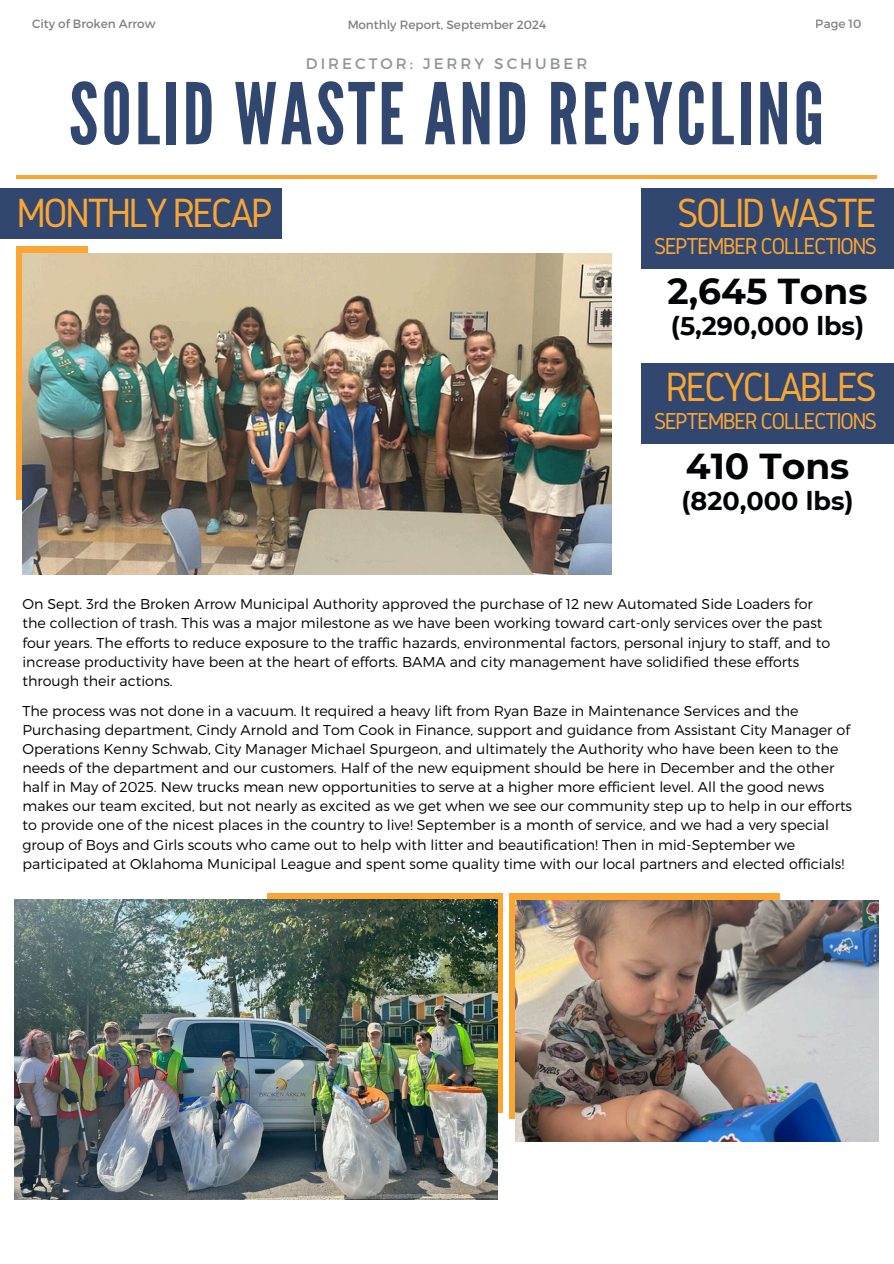
<style>
.page{position:relative;width:894px;height:1264px;background:#fff}
.page>*{position:absolute;margin:0;border:0;box-sizing:border-box;transform-origin:0 0}
.t1{font:84.75px "League Gothic";letter-spacing:.04em;color:#314770}
.t2{font:42.45px "Gidole";letter-spacing:-.07em;color:#faa634}
.t3{font:700 36px "Montserrat";color:#020304}
.t4{font:700 25.5px "Montserrat";color:#020304}
.t5{font:24px "Gidole";letter-spacing:-.07em;color:#faa634}
.t6{font:15.15px "Montserrat";letter-spacing:.2em;color:#919597}
.t7{font:300 14.25px/19.2px "Montserrat";color:#010101}
.t8{font:12px "Montserrat";color:#010101}
</style>
<div class="page">
<div style="left:641px;top:188px;width:252px;height:81px;background:#314770"></div>
<hr style="left:16px;top:175px;width:860px;height:4px;background:#faa634">
<div style="left:641px;top:363px;width:252px;height:81px;background:#314770"></div>
<div style="left:0;top:188px;width:281px;height:50px;background:#314770"></div>
<svg style="left:16px;top:246px;width:72px;height:254px;background:#f1a741"></svg>
<img style="left:23px;top:254px;width:588px;height:320px">
<div style="left:267px;top:893px;width:236px;height:219px;background:#faa634"></div>
<img style="left:15px;top:899px;width:482px;height:300px">
<div style="left:509px;top:893px;width:270px;height:225px;background:#faa634"></div>
<img style="left:515px;top:900px;width:363px;height:241px">
<p class="t8" style="left:32px;top:16px;width:125px">City of Broken Arrow</p>
<p class="t8" style="left:815px;top:16px;width:47px">Page 10</p>
<p class="t8" style="left:347px;top:17px;width:200px">Monthly Report, September 2024</p>
<h5 class="t6" style="left:306px;top:54px;width:283px">DIRECTOR: JERRY SCHUBER</h5>
<h3 class="t1" style="left:69px;top:65px;width:756px">SOLID WASTE AND RECYCLING</h3>
<h3 class="t2" style="left:16px;top:189px;width:258px">MONTHLY RECAP</h3>
<p class="t2" style="left:677px;top:189px;width:201px">SOLID WASTE</p>
<h2 class="t5" style="left:654px;top:233px;width:224px">SEPTEMBER COLLECTIONS</h2>
<h4 class="t3" style="left:667px;top:269px;width:201px">2,645 Tons</h4>
<h2 class="t4" style="left:670px;top:310px;width:195px">(5,290,000 lbs)</h2>
<h6 class="t2" style="left:665px;top:364px;width:213px">RECYCLABLES</h6>
<h1 class="t5" style="left:654px;top:408px;width:224px">SEPTEMBER COLLECTIONS</h1>
<h2 class="t3" style="left:685px;top:443px;width:165px">410 Tons</h2>
<h4 class="t4" style="left:681px;top:485px;width:173px">(820,000 lbs)</h4>
<h5 class="t7" style="left:23px;top:594px;width:809px">On Sept. 3rd the Broken Arrow Municipal Authority approved the purchase of 12 new Automated Side Loaders for the collection of trash. This was a major milestone as we have been working toward cart-only services over the past four years. The efforts to reduce exposure to the traffic hazards, environmental factors, personal injury to staff, and to increase productivity have been at the heart of efforts. BAMA and city management have solidified these efforts through their actions.</h5>
<p class="t7" style="left:23px;top:700px;width:830px">The process was not done in a vacuum. It required a heavy lift from Ryan Baze in Maintenance Services and the Purchasing department, Cindy Arnold and Tom Cook in Finance, support and guidance from Assistant City Manager of Operations Kenny Schwab, City Manager Michael Spurgeon, and ultimately the Authority who have been keen to the needs of the department and our customers. Half of the new equipment should be here in December and the other half in May of 2025. New trucks mean new opportunities to serve at a higher more efficient level. All the good news makes our team excited, but not nearly as excited as we get when we see our community step up to help in our efforts to provide one of the nicest places in the country to live! September is a month of service, and we had a very special group of Boys and Girls scouts who came out to help with litter and beautification! Then in mid-September we participated at Oklahoma Municipal League and spent some quality time with our local partners and elected officials!</p>
</div>
